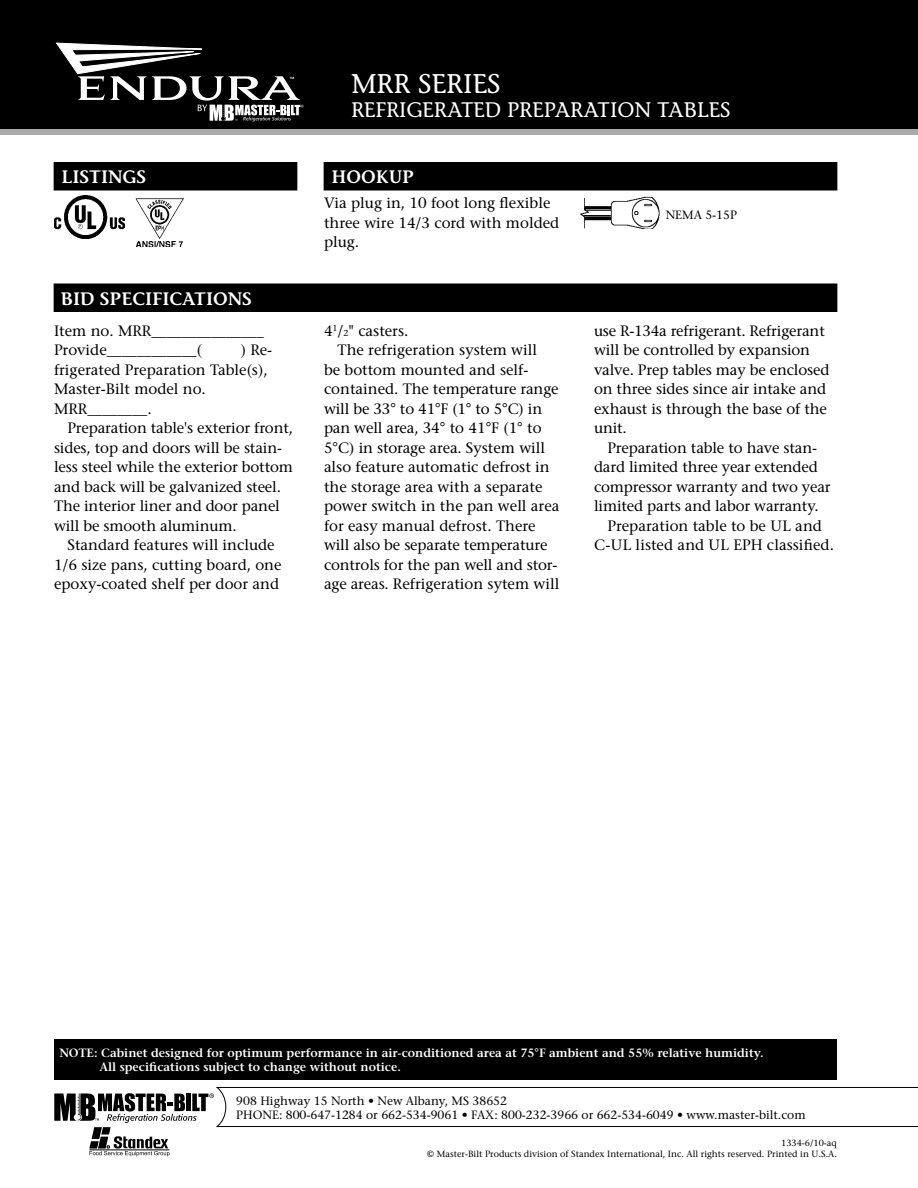
<style>
.page{position:relative;width:918px;height:1188px;background:#fff}
.page>*{position:absolute;margin:0;border:0;box-sizing:border-box;transform-origin:0 0}
.t1{font:27px "Stone Informal";color:#fff}
.t2{font:21px "Stone Informal";color:#fff}
.t3{font:600 18px "Stone Informal";color:#fff}
.t4{font:15px/19.5px "Stone Serif";letter-spacing:-.01em;color:#000}
.t5{font:15px "Stone Serif";letter-spacing:.01em;color:#000}
.t6{font:600 12px/14.4px "Stone Serif";color:#fff}
.t7{font:12px/14.4px "Stone Serif";color:#000}
.t8{font:9px/10.8px "Stone Serif";color:#000;text-align:right}
.s1{font-size:8.7px}
</style>
<div class="page">
<div style="left:54px;top:1040px;width:783px;height:40px;background:#000"></div>
<svg style="left:54px;top:1087px;width:864px;height:69px"></svg>
<div style="left:0;top:0;width:918px;height:135px;background:#000"></div>
<svg style="left:55px;top:42px;width:249px;height:80px"></svg>
<div style="left:54px;top:163px;width:243px;height:27px;background:#000"></div>
<div style="left:54px;top:162px;width:243px;height:28px;border:2px solid #000"></div>
<div style="left:324px;top:163px;width:513px;height:27px;background:#000"></div>
<div style="left:324px;top:162px;width:513px;height:28px;border:2px solid #000"></div>
<div style="left:57px;top:287px;width:777px;height:22px;background:#000"></div>
<div style="left:54px;top:284px;width:783px;height:28px;border:2px solid #000"></div>
<img style="left:581px;top:197px;width:78px;height:32px">
<img style="left:135px;top:198px;width:48px;height:49px">
<img style="left:54px;top:196px;width:71px;height:43px">
<h1 class="t1" style="left:351px;top:67px;width:151px">MRR SERIES</h1>
<h2 class="t2" style="left:351px;top:97px;width:381px">REFRIGERATED PREPARATION TABLES</h2>
<p class="t3" style="left:62px;top:166px;width:86px">LISTINGS</p>
<p class="t3" style="left:332px;top:166px;width:84px">HOOKUP</p>
<p class="t3" style="left:61px;top:288px;width:193px">BID SPECIFICATIONS</p>
<p class="t4" style="left:54px;top:321px;width:211px">Item no. MRR_______________<br>Provide____________(</p>
<p class="t4" style="left:54px;top:340px;width:220px;text-indent:187px">) Re&shy;frigerated Preparation Table(s),<br>Master-Bilt model no.<br>MRR________.</p>
<p class="t4" style="left:54px;top:418px;width:241px;text-indent:14px">Preparation table's exterior front, sides, top and doors will be stain&shy;less steel while the exterior bottom and back will be galvanized steel.<br>The interior liner and door panel will be smooth aluminum.</p>
<p class="t4" style="left:54px;top:535px;width:229px;text-align:center">Standard features will include<br>1/6 size pans, cutting board, one epoxy-coated shelf per door and</p>
<p class="t4" style="left:324px;top:193px;width:237px">Via plug in, 10 foot long flexible three wire 14/3 cord with molded plug.</p>
<p class="t4" style="left:324px;top:321px;width:86px">4<sup>1</sup>/<span class="s1">2</span>" casters.</p>
<p class="t4" style="left:338px;top:340px;width:201px">The refrigeration system will</p>
<p class="t4" style="left:324px;top:360px;width:206px">be bottom mounted and self-</p>
<p class="t4" style="left:324px;top:379px;width:236px">contained. The temperature range</p>
<p class="t4" style="left:324px;top:399px;width:220px">will be 33° to 41°F (1° to 5°C) in</p>
<p class="t4" style="left:324px;top:418px;width:219px">pan well area, 34° to 41°F (1° to</p>
<p class="t4" style="left:324px;top:438px;width:223px">5°C) in storage area. System will</p>
<p class="t4" style="left:324px;top:457px;width:227px">also feature automatic defrost in</p>
<p class="t4" style="left:324px;top:477px;width:220px">the storage area with a separate</p>
<p class="t4" style="left:324px;top:496px;width:237px">power switch in the pan well area</p>
<p class="t4" style="left:324px;top:516px;width:213px">for easy manual defrost. There</p>
<p class="t4" style="left:324px;top:535px;width:225px">will also be separate temperature</p>
<p class="t4" style="left:324px;top:555px;width:235px">controls for the pan well and stor-</p>
<p class="t4" style="left:324px;top:574px;width:237px">age areas. Refrigeration sytem will</p>
<p class="t7" style="left:666px;top:207px;width:73px">NEMA 5-15P</p>
<p class="t4" style="left:594px;top:321px;width:237px">use R-134a refrigerant. Refrigerant will be controlled by expansion valve. Prep tables may be enclosed on three sides since air intake and exhaust is through the base of the unit.</p>
<p class="t4" style="left:608px;top:438px;width:211px">Preparation table to have stan-</p>
<p class="t4" style="left:594px;top:457px;width:225px">dard limited three year extended</p>
<p class="t4" style="left:594px;top:477px;width:238px">compressor warranty and two year</p>
<p class="t4" style="left:594px;top:496px;width:226px">limited parts and labor warranty.</p>
<p class="t4" style="left:608px;top:516px;width:216px">Preparation table to be UL and</p>
<p class="t5" style="left:594px;top:536px;width:242px">C-UL listed and UL EPH classified.</p>
<p class="t6" style="left:99px;top:1046px;width:666px;text-indent:-40px">NOTE: Cabinet designed for optimum performance in air-conditioned area at 75°F ambient and 55% relative humidity.<br>All specifications subject to change without notice.</p>
<p class="t7" style="left:236px;top:1093px;width:571px">908 Highway 15 North • New Albany, MS 38652<br>PHONE: 800-647-1284 or 662-534-9061 • FAX: 800-232-3966 or 662-534-6049 • www.master-bilt.com</p>
<p class="t8" style="left:427px;top:1138px;width:411px">1334-6/10-aq<br>© Master-Bilt Products division of Standex International, Inc. All rights reserved. Printed in U.S.A.</p>
</div>
